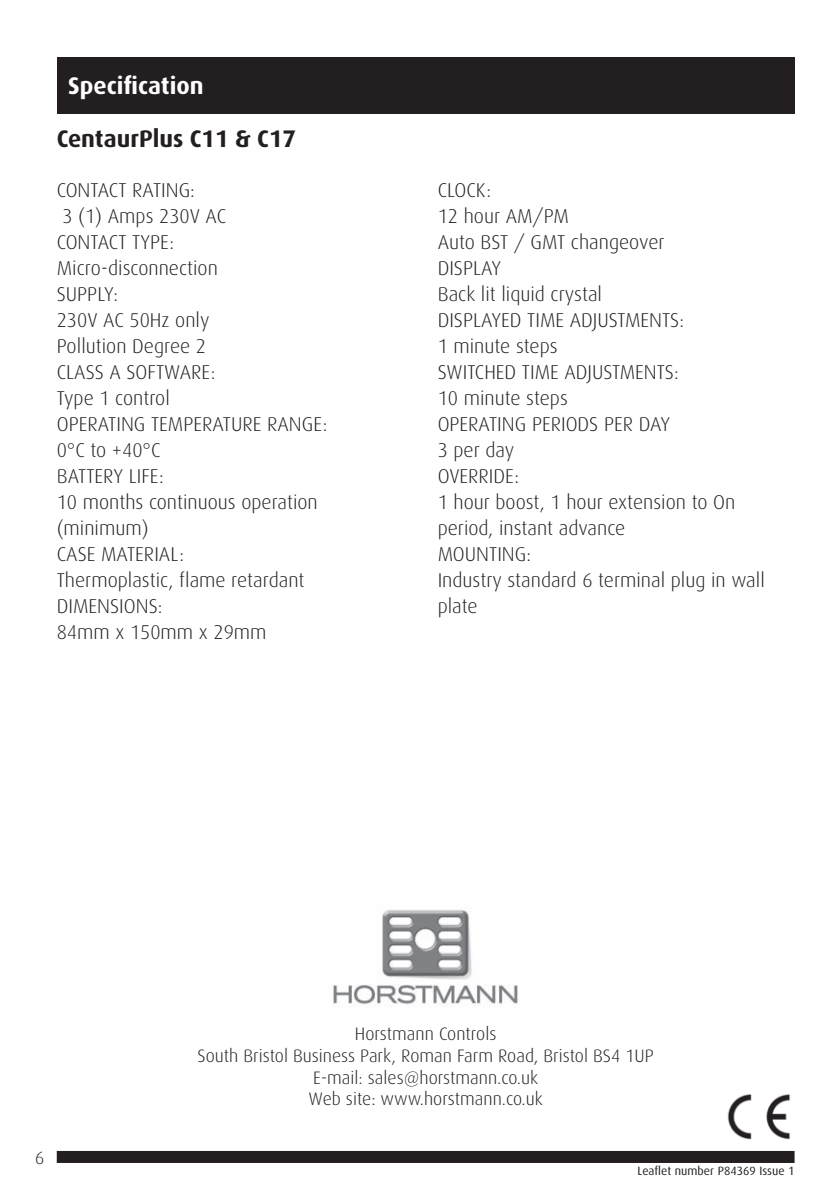
<style>
.page{position:relative;width:840px;height:1191px;background:#fff}
.page>*{position:absolute;margin:0;border:0;box-sizing:border-box;transform-origin:0 0}
.t1{font:700 24px "Dax";color:#231f20}
.t2{font:700 24px "Dax";color:#fff}
.t3{font:300 20px/26px "Dax";color:#231f20}
.t4{font:300 18px/21.6px "Dax";color:#231f20;text-align:center}
.t5{font:12px "Dax";color:#231f20}
</style>
<div class="page">
<div style="left:57px;top:1151px;width:737px;height:12px;background:#231f20"></div>
<img style="left:727px;top:1094px;width:64px;height:46px">
<img style="left:333px;top:910px;width:185px;height:95px">
<div style="left:57px;top:57px;width:737px;height:56px;background:#231f20"></div>
<p class="t2" style="left:68px;top:72px;width:137px">Specification</p>
<p class="t1" style="left:57px;top:125px;width:241px">CentaurPlus C11 &amp; C17</p>
<p class="t3" style="left:57px;top:177px;width:272px">CONTACT RATING:<br>3 (1) Amps 230V AC<br>CONTACT TYPE:<br>Micro-disconnection<br>SUPPLY:<br>230V AC 50Hz only<br>Pollution Degree 2<br>CLASS A SOFTWARE:<br>Type 1 control<br>OPERATING TEMPERATURE RANGE:<br>0°C to +40°C<br>BATTERY LIFE:<br>10 months continuous operation (minimum)<br>CASE MATERIAL:<br>Thermoplastic, flame retardant<br>DIMENSIONS:<br>84mm x 150mm x 29mm</p>
<p class="t3" style="left:437px;top:177px;width:328px">CLOCK:<br>12 hour AM/PM<br>Auto BST / GMT changeover<br>DISPLAY<br>Back lit liquid crystal<br>DISPLAYED TIME ADJUSTMENTS:<br>1 minute steps<br>SWITCHED TIME ADJUSTMENTS:<br>10 minute steps<br>OPERATING PERIODS PER DAY<br>3 per day<br>OVERRIDE:<br>1 hour boost, 1 hour extension to On period, instant advance<br>MOUNTING:<br>Industry standard 6 terminal plug in wall plate</p>
<p class="t4" style="left:35px;top:1147px;width:11px">6</p>
<p class="t4" style="left:197px;top:1023px;width:457px">Horstmann Controls<br>South Bristol Business Park, Roman Farm Road, Bristol BS4 1UP E-mail: sales@horstmann.co.uk<br>Web site: www.horstmann.co.uk</p>
<p class="t5" style="left:637px;top:1164px;width:158px">Leaflet number P84369 Issue 1</p>
</div>
